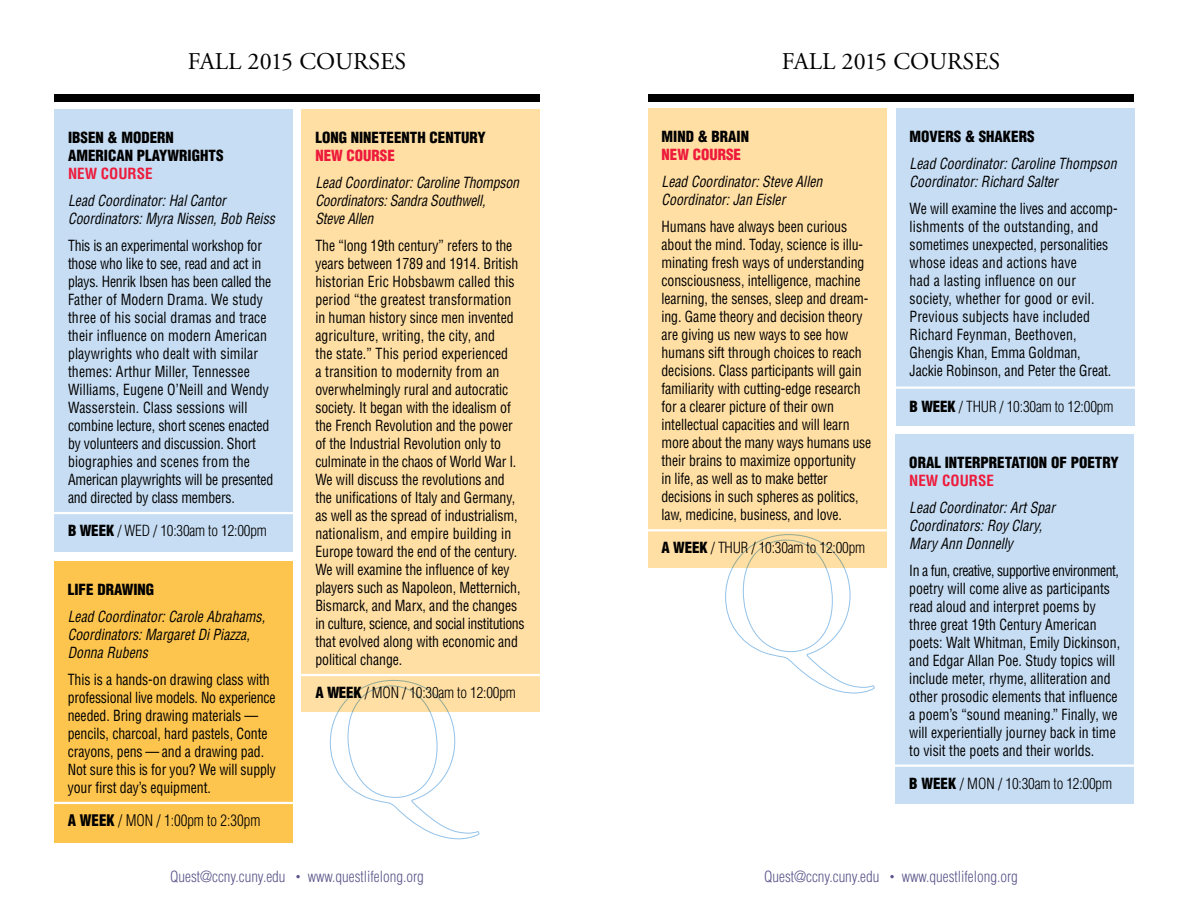
<style>
.page{position:relative;width:1188px;height:918px;background:#fff}
.page>*{position:absolute;margin:0;border:0;box-sizing:border-box;transform-origin:0 0}
.t1{font:24px "Adobe Garamond";color:#000}
.t2{font:300 condensed 15.6px "Helvetica";color:#000;scale:.96 1}
.t3{font:condensed 15px/18px "Helvetica";letter-spacing:-.005em;color:#000;scale:.92 1}
.t4{font:italic condensed 15px/18px "Helvetica";color:#000;scale:.92 1}
.t5{font:condensed 15px/18px "Helvetica";letter-spacing:.015em;color:#000;scale:.92 1}
.t6{font:300 condensed 15px "Helvetica";letter-spacing:-.01em;color:#000}
.t7{font:900 condensed 15px/18px "Helvetica";color:#000}
.t8{font:300 condensed 15px "Helvetica";color:#595489}
.t9{font:700 condensed 15px "Helvetica";color:#ed1a3b}
.t10{font:900 condensed 15px "Helvetica";color:#ed1a3b}
.s1{font-weight:900}
.s2{font-size:9px}
</style>
<div class="page">
<div style="left:55px;top:109px;width:238px;height:443px;background:#c7ddf3"></div>
<div style="left:648px;top:95px;width:486px;height:7px;background:#000"></div>
<div style="left:54px;top:95px;width:486px;height:7px;background:#000"></div>
<hr style="left:50px;top:512px;width:248px;height:2px;background:#fff">
<div style="left:54px;top:562px;width:238px;height:281px;background:#fec54e"></div>
<hr style="left:46px;top:802px;width:250px;height:2px;background:#fff">
<div style="left:302px;top:109px;width:238px;height:603px;background:#ffdfa4"></div>
<hr style="left:295px;top:674px;width:249px;height:2px;background:#fff">
<svg style="left:330px;top:680px;width:149px;height:160px"></svg>
<div style="left:648px;top:109px;width:238px;height:459px;background:#ffdfa4"></div>
<div style="left:896px;top:108px;width:238px;height:318px;background:#c7ddf3"></div>
<hr style="left:890px;top:386px;width:249px;height:3px;background:#fff">
<hr style="left:643px;top:529px;width:249px;height:2px;background:#fff">
<svg style="left:725px;top:534px;width:149px;height:160px"></svg>
<div style="left:896px;top:434px;width:238px;height:370px;background:#c7ddf3"></div>
<hr style="left:892px;top:765px;width:250px;height:2px;background:#fff">
<h1 class="t1" style="left:188px;top:48px;width:220px">FALL 2015 COURSES</h1>
<h1 class="t1" style="left:782px;top:48px;width:220px">FALL 2015 COURSES</h1>
<p class="t7" style="left:68px;top:128px;width:157px">IBSEN &amp; MODERN<br>AMERICAN PLAYWRIGHTS</p>
<p class="t9" style="left:68px;top:164px;width:86px">NEW COURSE</p>
<p class="t4" style="left:68px;top:191px;width:226px">Lead Coordinator: Hal Cantor<br>Coordinators: Myra Nissen, Bob Reiss</p>
<p class="t3" style="left:68px;top:236px;width:225px">This is an experimental workshop for those who like to see, read and act in plays. Henrik Ibsen has been called the Father of Modern Drama. We study three of his social dramas and trace their influence on modern American playwrights who dealt with similar themes: Arthur Miller, Tennessee Williams, Eugene O’Neill and Wendy Wasserstein. Class sessions will combine lecture, short scenes enacted by volunteers and discussion. Short biographies and scenes from the American playwrights will be presented and directed by class members.</p>
<p class="t6" style="left:68px;top:521px;width:200px"><span class="s1">B WEEK</span> / WED / 10:30am to 12:00pm</p>
<p class="t7" style="left:68px;top:581px;width:88px">LIFE DRAWING</p>
<p class="t4" style="left:68px;top:608px;width:216px">Lead Coordinator: Carole Abrahams,<br>Coordinators: Margaret Di Piazza,<br>Donna Rubens</p>
<p class="t3" style="left:68px;top:671px;width:228px">This is a hands-on drawing class with professional live models. No experience needed. Bring drawing materials — pencils, charcoal, hard pastels, Conte crayons, pens — and a drawing pad.<br>Not sure this is for you? We will supply your first day’s equipment.</p>
<p class="t2" style="left:68px;top:811px;width:202px"><span class="s1">A WEEK</span> / MON / 1:00pm to 2:30pm</p>
<p class="t7" style="left:315px;top:128px;width:16px">LONG</p>
<p class="t7" style="left:351px;top:128px;width:17px">NINETEENTH</p>
<p class="t7" style="left:430px;top:128px;width:18px">CENTURY</p>
<p class="t10" style="left:315px;top:146px;width:81px">NEW COURSE</p>
<p class="t4" style="left:315px;top:173px;width:223px">Lead Coordinator: Caroline Thompson<br>Coordinators: Sandra Southwell,<br>Steve Allen</p>
<p class="t3" style="left:315px;top:236px;width:229px">The “long 19th century” refers to the years between 1789 and 1914. British historian Eric Hobsbawm called this period “the greatest transformation in human history since men invented agriculture, writing, the city, and<br>the state.” This period experienced<br>a transition to modernity from an overwhelmingly rural and autocratic society. It began with the idealism of the French Revolution and the power of the Industrial Revolution only to culminate in the chaos of World War I.<br>We will discuss the revolutions and the unifications of Italy and Germany, as well as the spread of industrialism, nationalism, and empire building in Europe toward the end of the century.<br>We will examine the influence of key players such as Napoleon, Metternich, Bismarck, and Marx, and the changes in culture, science, and social institutions that evolved along with economic and political change.</p>
<p class="t6" style="left:315px;top:683px;width:202px"><span class="s1">A WEEK</span> / MON / 10:30am to 12:00pm</p>
<p class="t7" style="left:662px;top:128px;width:67px">MIND &amp; BRAIN</p>
<p class="t10" style="left:662px;top:145px;width:81px">NEW COURSE</p>
<p class="t4" style="left:662px;top:173px;width:176px">Lead Coordinator: Steve Allen<br>Coordinator: Jan Eisler</p>
<p class="t3" style="left:662px;top:218px;width:230px">Humans have always been curious about the mind. Today, science is illu&shy;minating fresh ways of understanding consciousness, intelligence, machine learning, the senses, sleep and dream&shy;ing. Game theory and decision theory are giving us new ways to see how humans sift through choices to reach decisions. Class participants will gain familiarity with cutting-edge research for a clearer picture of their own intellectual capacities and will learn more about the many ways humans use their brains to maximize opportunity<br>in life, as well as to make better decisions in such spheres as politics, law, medicine, business, and love.</p>
<p class="t6" style="left:662px;top:538px;width:205px"><span class="s1">A WEEK</span> / THUR / 10:30am to 12:00pm</p>
<p class="t7" style="left:910px;top:127px;width:127px">MOVERS &amp; SHAKERS</p>
<p class="t4" style="left:910px;top:154px;width:226px">Lead Coordinator: Caroline Thompson<br>Coordinator: Richard Salter</p>
<p class="t5" style="left:910px;top:199px;width:228px">We will examine the lives and accomp&shy;lishments of the outstanding, and sometimes unexpected, personalities whose ideas and actions have<br>had a lasting influence on our society, whether for good or evil.<br>Previous subjects have included Richard Feynman, Beethoven, Ghengis Khan, Emma Goldman, Jackie Robinson, and Peter the Great.</p>
<p class="t6" style="left:910px;top:397px;width:205px"><span class="s1">B WEEK</span> / THUR / 10:30am to 12:00pm</p>
<p class="t7" style="left:909px;top:453px;width:17px">ORAL</p>
<p class="t7" style="left:945px;top:453px;width:13px">INTERPRETATION</p>
<p class="t7" style="left:1051px;top:453px;width:37px">OF POETRY</p>
<p class="t9" style="left:909px;top:471px;width:86px">NEW COURSE</p>
<p class="t4" style="left:909px;top:498px;width:160px">Lead Coordinator: Art Spar<br>Coordinators: Roy Clary,<br>Mary Ann Donnelly</p>
<p class="t3" style="left:909px;top:561px;width:231px">In a fun, creative, supportive environment, poetry will come alive as participants read aloud and interpret poems by three great 19th Century American poets: Walt Whitman, Emily Dickinson, and Edgar Allan Poe. Study topics will include meter, rhyme, alliteration and other prosodic elements that influence a poem’s “sound meaning.” Finally, we will experientially journey back in time to visit the poets and their worlds.</p>
<p class="t6" style="left:909px;top:774px;width:204px"><span class="s1">B WEEK</span> / MON / 10:30am to 12:00pm</p>
<p class="t8" style="left:170px;top:867px;width:255px">Quest@ccny.cuny.edu <span class="s2">•</span> www.questlifelong.org</p>
<p class="t8" style="left:764px;top:867px;width:255px">Quest@ccny.cuny.edu <span class="s2">•</span> www.questlifelong.org</p>
</div>
